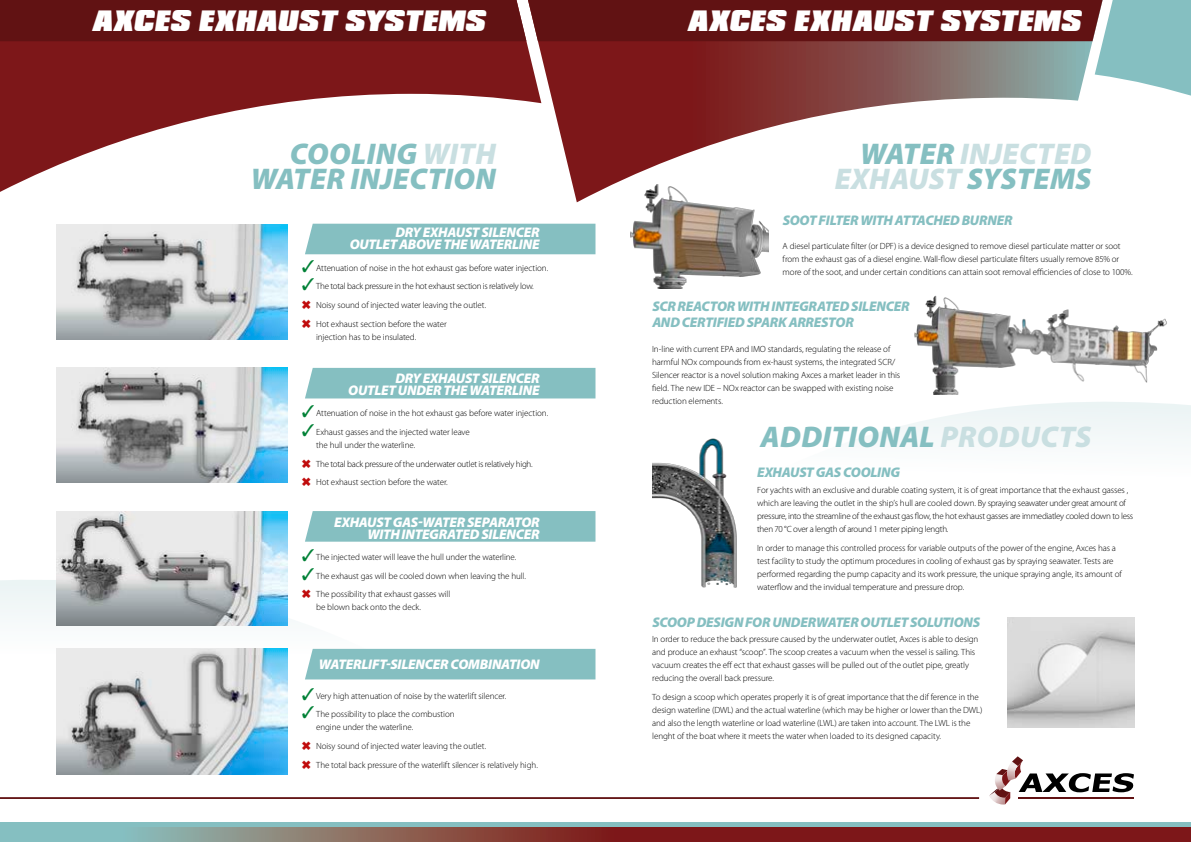
<style>
.page{position:relative;width:1191px;height:842px;background:#fff}
.page>*{position:absolute;margin:0;border:0;box-sizing:border-box;transform-origin:0 0}
.Kop{font:italic 900 30px/25px "Myriad Pro";letter-spacing:.01em;color:#85bfc1;text-align:right}
.Kop-2{font:italic 900 30px/25px "Myriad Pro";letter-spacing:.01em;color:#c9dfe1;text-align:right}
.Kop_Cover{font:italic 28px "Compacta ICG Black";letter-spacing:-.01em;color:#fff}
.Kop_Tekst_voor_nadee{font:italic 900 14px/12px "Myriad Pro";letter-spacing:-.02em;color:#fff;text-align:right}
.Kop_tekst{font:italic 900 14px/16px "Myriad Pro";letter-spacing:-.02em;color:#85bfc1}
.Tekst{font:300 9px/13px "Myriad Pro";letter-spacing:-.01em;color:#000}
.Tekst-2{font:300 9px "Myriad Pro";letter-spacing:-.03em;color:#000}
.s1{color:#c9dfe1}
.s2{color:#008136}
.s3{color:#c00c0d}
.s4{color:#85bfc1}
</style>
<div class="page">
<svg style="left:872px;top:394px;width:319px;height:266px"></svg>
<svg style="left:0;top:579px;width:422px;height:196px"></svg>
<img style="left:57px;top:225px;width:230px;height:114px">
<img style="left:57px;top:368px;width:230px;height:115px">
<img style="left:57px;top:511px;width:230px;height:115px">
<img style="left:57px;top:649px;width:230px;height:125px">
<img style="left:630px;top:202px;width:138px;height:87px">
<img style="left:914px;top:296px;width:253px;height:98px">
<img style="left:652px;top:438px;width:85px;height:150px">
<img style="left:1007px;top:617px;width:127px;height:111px">
<svg style="left:0;top:100px;width:528px;height:92px"></svg>
<svg style="left:528px;top:100px;width:550px;height:102px"></svg>
<div style="left:0;top:822px;width:1191px;height:20px;background:linear-gradient(to right,#85bfc1,#85bfc1)"></div>
<svg style="left:0;top:828px;width:1191px;height:14px;background:#834b48"></svg>
<hr style="left:0;top:797px;width:979px;height:2px;background:#611213">
<svg style="left:989px;top:756px;width:145px;height:48px"></svg>
<svg style="left:0;top:0;width:1191px;height:100px;background:#793636"></svg>
<div style="left:305px;top:224px;width:290px;height:30px;background:#85bfc1"></div>
<div style="left:305px;top:368px;width:290px;height:30px;background:#85bfc1"></div>
<div style="left:305px;top:511px;width:290px;height:31px;background:#85bfc1"></div>
<div style="left:305px;top:649px;width:290px;height:30px;background:#85bfc1"></div>
<p class="Kop_Cover" style="left:91px;top:6px;width:396px">AXCES EXHAUST SYSTEMS</p>
<p class="Kop_Cover" style="left:686px;top:6px;width:396px">AXCES EXHAUST SYSTEMS</p>
<p class="Kop" style="left:251px;top:142px;width:247px">COOLING <span class="s1">WITH<br></span>WATER INJECTION</p>
<p class="Kop_Tekst_voor_nadee" style="left:350px;top:227px;width:192px">DRY EXHAUST SILENCER<br>OUTLET ABOVE THE WATERLINE</p>
<p class="Tekst" style="left:302px;top:261px;width:248px"><span class="s2">✓</span> Attenuation of noise in the hot exhaust gas before water injection.</p>
<p class="Tekst-2" style="left:302px;top:281px;width:233px"><span class="s2">✓</span> The total back pressure in the hot exhaust section is relatively low.</p>
<p class="Tekst" style="left:302px;top:299px;width:186px"><span class="s3">✖</span> Noisy sound of injected water leaving the outlet.</p>
<p class="Tekst" style="left:316px;top:317px;width:132px;text-indent:-14px"><span class="s3">✖</span> Hot exhaust section before the water injection has to be insulated.</p>
<p class="Kop_Tekst_voor_nadee" style="left:348px;top:372px;width:193px">DRY EXHAUST SILENCER<br>OUTLET UNDER THE WATERLINE</p>
<p class="Tekst" style="left:302px;top:407px;width:248px"><span class="s2">✓</span> Attenuation of noise in the hot exhaust gas before water injection.</p>
<p class="Tekst" style="left:316px;top:426px;width:155px;text-indent:-14px"><span class="s2">✓</span> Exhaust gasses and the injected water leave the hull under the waterline.</p>
<p class="Tekst-2" style="left:302px;top:459px;width:232px"><span class="s3">✖</span> The total back pressure of the underwater outlet is relatively high.</p>
<p class="Tekst" style="left:302px;top:476px;width:147px"><span class="s3">✖</span> Hot exhaust section before the water.</p>
<p class="Kop_Tekst_voor_nadee" style="left:334px;top:516px;width:207px">EXHAUST GAS-WATER SEPARATOR<br>WITH INTEGRATED SILENCER</p>
<p class="Tekst" style="left:302px;top:551px;width:216px"><span class="s2">✓</span> The injected water will leave the hull under the waterline.</p>
<p class="Tekst" style="left:302px;top:569px;width:226px"><span class="s2">✓</span>The exhaust gas will be cooled down when leaving the hull.</p>
<p class="Tekst" style="left:316px;top:588px;width:136px;text-indent:-14px"><span class="s3">✖</span> The possibility that exhaust gasses will be blown back onto the deck.</p>
<p class="Kop_Tekst_voor_nadee" style="left:319px;top:659px;width:222px">WATERLIFT-SILENCER COMBINATION</p>
<p class="Tekst" style="left:302px;top:689px;width:206px"><span class="s2">✓</span> Very high attenuation of noise by the waterlift silencer.</p>
<p class="Tekst" style="left:316px;top:708px;width:140px;text-indent:-14px"><span class="s2">✓</span> The possibility to place the combustion engine under the waterline.</p>
<p class="Tekst" style="left:302px;top:740px;width:186px"><span class="s3">✖</span> Noisy sound of injected water leaving the outlet.</p>
<p class="Tekst" style="left:302px;top:758px;width:237px"><span class="s3">✖</span> The total back pressure of the waterlift silencer is relatively high.</p>
<p class="Kop-2" style="left:834px;top:142px;width:258px"><span class="s4">WATER</span> INJECTED<br>EXHAUST <span class="s4">SYSTEMS</span></p>
<p class="Kop_tekst" style="left:783px;top:212px;width:231px">SOOT FILTER WITH ATTACHED BURNER</p>
<p class="Tekst" style="left:782px;top:240px;width:352px">A diesel particulate filter (or DPF) is a device designed to remove diesel particulate matter or soot from the exhaust gas of a diesel engine. Wall-flow diesel particulate filters usually remove 85% or more of the soot, and under certain conditions can attain soot removal efficiencies of close to 100%.</p>
<p class="Kop_tekst" style="left:652px;top:299px;width:259px">SCR REACTOR WITH INTEGRATED SILENCER<br>AND CERTIFIED SPARK ARRESTOR</p>
<p class="Tekst" style="left:652px;top:342px;width:249px">In-line with current EPA and IMO standards, regulating the release of harmful NOx compounds from ex-haust systems, the integrated SCR/ Silencer reactor is a novel solution making Axces a market leader in this field. The new IDE – NOx reactor can be swapped with existing noise reduction elements.</p>
<p class="Kop" style="left:760px;top:425px;width:332px">ADDITIONAL <span class="s1">PRODUCTS</span></p>
<p class="Kop_tekst" style="left:757px;top:465px;width:144px">EXHAUST GAS COOLING</p>
<p class="Tekst" style="left:757px;top:484px;width:377px">For yachts with an exclusive and durable coating system, it is of great importance that the exhaust gasses , which are leaving the outlet in the ship’s hull are cooled down. By spraying seawater under great amount of pressure, into the streamline of the exhaust gas flow, the hot exhaust gasses are immediatley cooled down to less then 70 °C over a length of around 1 meter piping length.</p>
<p class="Tekst" style="left:757px;top:541px;width:366px">In order to manage this controlled process for variable outputs of the power of the engine, Axces has a test facility to study the optimum procedures in cooling of exhaust gas by spraying seawater. Tests are performed regarding the pump capacity and its work pressure, the unique spraying angle, its amount of waterflow and the invidual temperature and pressure drop.</p>
<p class="Kop_tekst" style="left:652px;top:614px;width:329px">SCOOP DESIGN FOR UNDERWATER OUTLET SOLUTIONS</p>
<p class="Tekst" style="left:652px;top:633px;width:328px">In order to reduce the back pressure caused by the underwater outlet, Axces is able to design and produce an exhaust “scoop”. The scoop creates a vacuum when the vessel is sailing. This vacuum creates the eff ect that exhaust gasses will be pulled out of the outlet pipe, greatly reducing the overall back pressure.</p>
<p class="Tekst" style="left:652px;top:691px;width:332px">To design a scoop which operates properly it is of great importance that the dif ference in the design waterline (DWL) and the actual waterline (which may be higher or lower than the DWL) and also the length waterline or load waterline (LWL) are taken into account. The LWL is the lenght of the boat where it meets the water when loaded to its designed capacity.</p>
</div>
